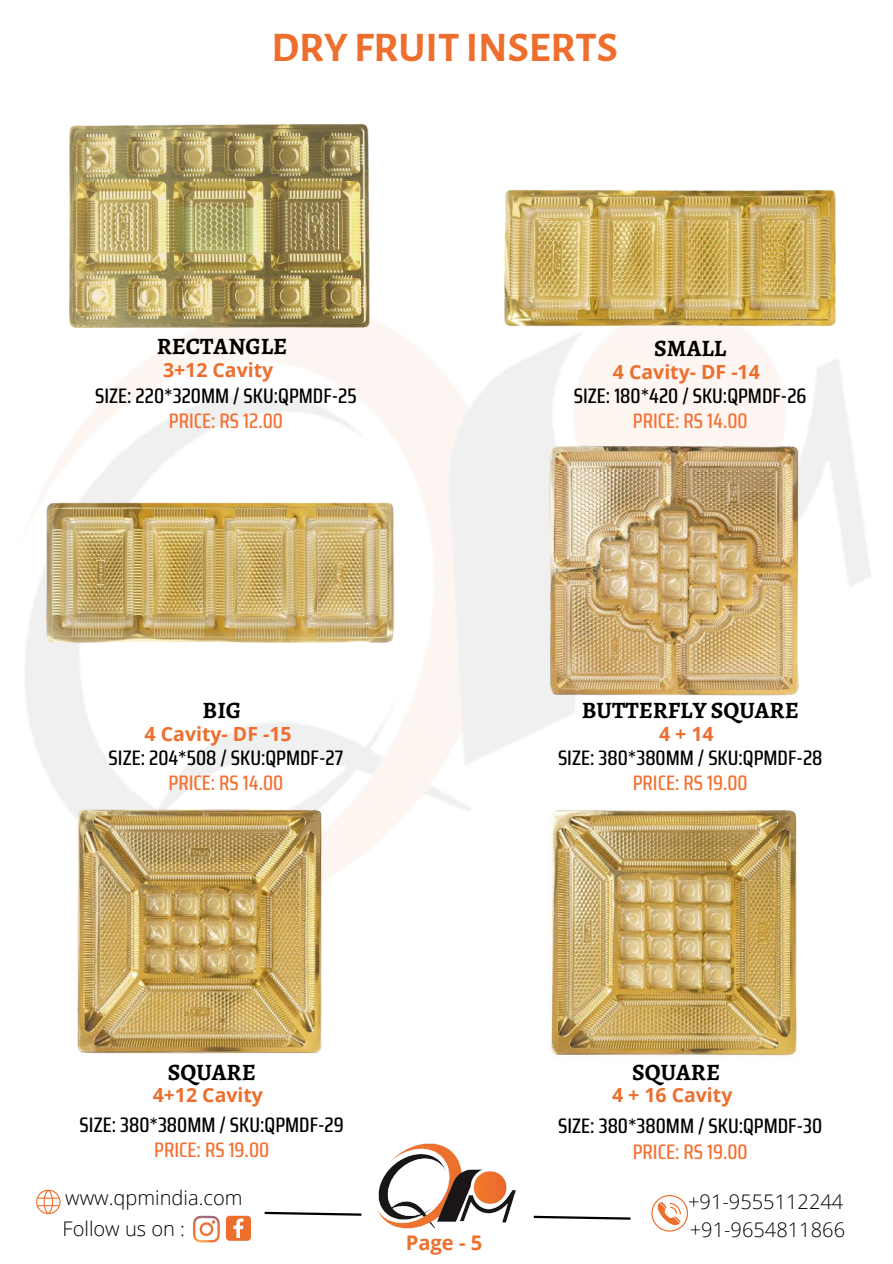
<style>
.page{position:relative;width:893px;height:1264px;background:#fff}
.page>*{position:absolute;margin:0;border:0;box-sizing:border-box;transform-origin:0 0}
.t1{font:700 42.3px "Alegreya Sans";color:#ed6e2d}
.t2{font:700 23.55px "Alegreya";color:#000}
.t3{font:500 21px "Saira Condensed";color:#000}
.t4{font:500 21px "Saira Condensed";color:#f47133}
.t5{font:300 20.1px "Open Sans";color:#000}
.t6{font:700 20.1px "Open Sans";color:#ed702d}
.t7{font:700 19.5px "Open Sans";color:#ed6e2d}
</style>
<div class="page">
<img style="left:494px;top:189px;width:351px;height:244px">
<img style="left:536px;top:433px;width:275px;height:275px">
<svg style="left:651px;top:1194px;width:37px;height:37px"></svg>
<svg style="left:534px;top:1215px;width:97px;height:5px"></svg>
<svg style="left:226px;top:1215px;width:25px;height:25px"></svg>
<svg style="left:264px;top:1211px;width:94px;height:5px"></svg>
<svg style="left:193px;top:1215px;width:27px;height:27px"></svg>
<img style="left:29px;top:471px;width:366px;height:197px">
<img style="left:62px;top:794px;width:275px;height:260px">
<img style="left:547px;top:806px;width:255px;height:254px">
<img style="left:69px;top:123px;width:362px;height:239px">
<svg style="left:36px;top:1189px;width:25px;height:25px"></svg>
<img style="left:358px;top:1143px;width:176px;height:86px">
<h1 class="t1" style="left:271px;top:28px;width:348px">DRY FRUIT INSERTS</h1>
<p class="t2" style="left:157px;top:330px;width:132px">RECTANGLE</p>
<p class="t7" style="left:163px;top:356px;width:112px">3+12 Cavity</p>
<p class="t3" style="left:95px;top:379px;width:263px">SIZE: 220*320MM / SKU:QPMDF-25</p>
<p class="t4" style="left:169px;top:404px;width:116px">PRICE: RS 12.00</p>
<p class="t2" style="left:203px;top:694px;width:40px">BIG</p>
<p class="t7" style="left:145px;top:720px;width:148px">4 Cavity- DF -15</p>
<p class="t3" style="left:109px;top:741px;width:236px">SIZE: 204*508 / SKU:QPMDF-27</p>
<p class="t4" style="left:168px;top:766px;width:116px">PRICE: RS 14.00</p>
<p class="t2" style="left:168px;top:1055px;width:89px">SQUARE</p>
<p class="t7" style="left:153px;top:1081px;width:112px">4+12 Cavity</p>
<p class="t3" style="left:80px;top:1107px;width:266px">SIZE: 380*380MM / SKU:QPMDF-29</p>
<p class="t4" style="left:154px;top:1133px;width:116px">PRICE: RS 19.00</p>
<p class="t2" style="left:654px;top:332px;width:74px">SMALL</p>
<p class="t7" style="left:613px;top:358px;width:148px">4 Cavity- DF -14</p>
<p class="t3" style="left:574px;top:379px;width:234px">SIZE: 180*420 / SKU:QPMDF-26</p>
<p class="t4" style="left:632px;top:404px;width:116px">PRICE: RS 14.00</p>
<p class="t2" style="left:582px;top:694px;width:218px">BUTTERFLY SQUARE</p>
<p class="t7" style="left:659px;top:720px;width:56px">4 + 14</p>
<p class="t3" style="left:558px;top:741px;width:266px">SIZE: 380*380MM / SKU:QPMDF-28</p>
<p class="t4" style="left:632px;top:766px;width:116px">PRICE: RS 19.00</p>
<p class="t2" style="left:632px;top:1055px;width:89px">SQUARE</p>
<p class="t7" style="left:612px;top:1081px;width:122px">4 + 16 Cavity</p>
<p class="t3" style="left:558px;top:1109px;width:265px">SIZE: 380*380MM / SKU:QPMDF-30</p>
<p class="t4" style="left:632px;top:1134px;width:116px">PRICE: RS 19.00</p>
<p class="t5" style="left:65px;top:1183px;width:179px">www.qpmindia.com</p>
<p class="t5" style="left:688px;top:1187px;width:157px">+91-9555112244</p>
<p class="t5" style="left:63px;top:1214px;width:124px">Follow us on :</p>
<p class="t5" style="left:689px;top:1215px;width:157px">+91-9654811866</p>
<p class="t6" style="left:405px;top:1228px;width:78px">Page - 5</p>
</div>
